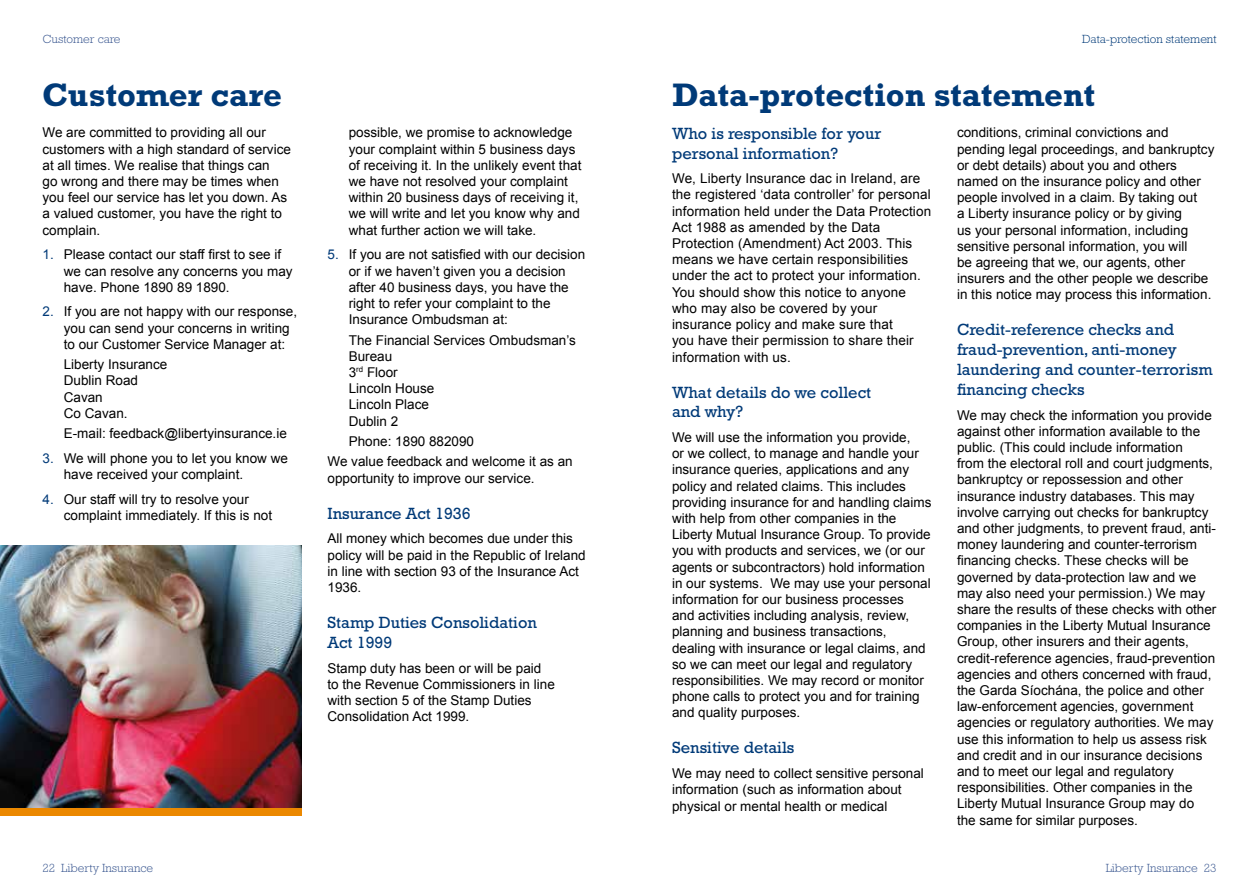
<style>
.page{position:relative;width:1259px;height:893px;background:#fff}
.page>*{position:absolute;margin:0;border:0;box-sizing:border-box;transform-origin:0 0}
.t1{font:700 33px "Rockwell Std";color:#003a78}
.t2{font:16.5px/19.8px "Rockwell Std";color:#003a78}
.t3{font:13.5px/16.2px "Arial";color:#000}
.t4{font:300 12px "Rockwell Std";color:#38558f}
.t5{font:300 12px "Rockwell Std";color:#003a78}
.s1{color:#003a78}
</style>
<div class="page">
<div style="left:0;top:791px;width:302px;height:24px;background:#eb8800"></div>
<img style="left:0;top:545px;width:302px;height:263px">
<p class="t4" style="left:43px;top:32px;width:80px">Customer care</p>
<p class="t5" style="left:1082px;top:32px;width:136px">Data-protection statement</p>
<h1 class="t1" style="left:43px;top:76px;width:241px">Customer care</h1>
<h1 class="t1" style="left:672px;top:76px;width:424px">Data-protection statement</h1>
<p class="t3" style="left:43px;top:125px;width:250px">We are committed to providing all our customers with a high standard of service at all times. We realise that things can<br>go wrong and there may be times when you feel our service has let you down. As a valued customer, you have the right to complain.</p>
<p class="t3" style="left:64px;top:247px;width:230px;text-indent:-21px"><span class="s1">1.</span> Please contact our staff first to see if we can resolve any concerns you may have. Phone 1890 89 1890.</p>
<p class="t3" style="left:64px;top:304px;width:235px;text-indent:-21px"><span class="s1">2.</span> If you are not happy with our response, you can send your concerns in writing to our Customer Service Manager at:</p>
<p class="t3" style="left:64px;top:357px;width:105px">Liberty Insurance<br>Dublin Road<br>Cavan<br>Co Cavan.</p>
<p class="t3" style="left:64px;top:426px;width:225px">E-mail: feedback@libertyinsurance.ie</p>
<p class="t3" style="left:64px;top:450px;width:226px;text-indent:-21px"><span class="s1">3.</span> We will phone you to let you know we have received your complaint.</p>
<p class="t3" style="left:64px;top:491px;width:210px;text-indent:-21px"><span class="s1">4.</span> Our staff will try to resolve your complaint immediately. If this is not</p>
<p class="t2" style="left:672px;top:123px;width:211px">Who is responsible for your personal information?</p>
<p class="t3" style="left:672px;top:171px;width:261px">We, Liberty Insurance dac in Ireland, are the registered ‘data controller’ for personal information held under the Data Protection Act 1988 as amended by the Data Protection (Amendment) Act 2003. This means we have certain responsibilities under the act to protect your information.<br>You should show this notice to anyone who may also be covered by your insurance policy and make sure that<br>you have their permission to share their information with us.</p>
<p class="t2" style="left:672px;top:382px;width:201px">What details do we collect and why?</p>
<p class="t3" style="left:672px;top:429px;width:261px">We will use the information you provide,<br>or we collect, to manage and handle your insurance queries, applications and any policy and related claims. This includes providing insurance for and handling claims with help from other companies in the Liberty Mutual Insurance Group. To provide you with products and services, we (or our agents or subcontractors) hold information in our systems. We may use your personal information for our business processes<br>and activities including analysis, review, planning and business transactions, dealing with insurance or legal claims, and so we can meet our legal and regulatory responsibilities. We may record or monitor phone calls to protect you and for training and quality purposes.</p>
<p class="t2" style="left:672px;top:738px;width:124px">Sensitive details</p>
<p class="t3" style="left:672px;top:765px;width:253px">We may need to collect sensitive personal information (such as information about physical or mental health or medical</p>
<p class="t3" style="left:349px;top:125px;width:234px">possible, we promise to acknowledge your complaint within 5 business days of receiving it. In the unlikely event that we have not resolved your complaint within 20 business days of receiving it, we will write and let you know why and what further action we will take.</p>
<p class="t3" style="left:349px;top:247px;width:238px;text-indent:-21px"><span class="s1">5.</span> If you are not satisfied with our decision or if we haven’t given you a decision after 40 business days, you have the right to refer your complaint to the Insurance Ombudsman at:</p>
<p class="t3" style="left:349px;top:332px;width:229px">The Financial Services Ombudsman’s<br>Bureau<br>3<sup>rd</sup> Floor<br>Lincoln House<br>Lincoln Place<br>Dublin 2</p>
<p class="t3" style="left:327px;top:431px;width:247px;line-height:20.4px;text-indent:21px">Phone: 1890 882090<br>We value feedback and welcome it as an</p>
<p class="t3" style="left:327px;top:470px;width:209px">opportunity to improve our service.</p>
<p class="t2" style="left:327px;top:503px;width:145px">Insurance Act 1936</p>
<p class="t3" style="left:327px;top:531px;width:260px">All money which becomes due under this policy will be paid in the Republic of Ireland in line with section 93 of the Insurance Act<br>1936.</p>
<p class="t2" style="left:327px;top:612px;width:211px">Stamp Duties Consolidation<br>Act 1999</p>
<p class="t3" style="left:327px;top:660px;width:229px">Stamp duty has been or will be paid to the Revenue Commissioners in line with section 5 of the Stamp Duties<br>Consolidation Act 1999.</p>
<p class="t3" style="left:957px;top:125px;width:259px">conditions, criminal convictions and pending legal proceedings, and bankruptcy or debt details) about you and others named on the insurance policy and other people involved in a claim. By taking out<br>a Liberty insurance policy or by giving<br>us your personal information, including sensitive personal information, you will<br>be agreeing that we, our agents, other insurers and the other people we describe in this notice may process this information.</p>
<p class="t2" style="left:957px;top:320px;width:257px">Credit-reference checks and fraud-prevention, anti-money laundering and counter-terrorism financing checks</p>
<p class="t3" style="left:957px;top:407px;width:261px">We may check the information you provide against other information available to the public. (This could include information<br>from the electoral roll and court judgments, bankruptcy or repossession and other insurance industry databases. This may involve carrying out checks for bankruptcy and other judgments, to prevent fraud, anti&shy;money laundering and counter-terrorism financing checks. These checks will be governed by data-protection law and we may also need your permission.) We may share the results of these checks with other companies in the Liberty Mutual Insurance Group, other insurers and their agents, credit-reference agencies, fraud-prevention agencies and others concerned with fraud, the Garda Síochána, the police and other law-enforcement agencies, government agencies or regulatory authorities. We may use this information to help us assess risk and credit and in our insurance decisions and to meet our legal and regulatory responsibilities. Other companies in the Liberty Mutual Insurance Group may do<br>the same for similar purposes.</p>
<p class="t4" style="left:43px;top:861px;width:112px">22 Liberty Insurance</p>
<p class="t4" style="left:1105px;top:861px;width:112px">Liberty Insurance 23</p>
</div>
